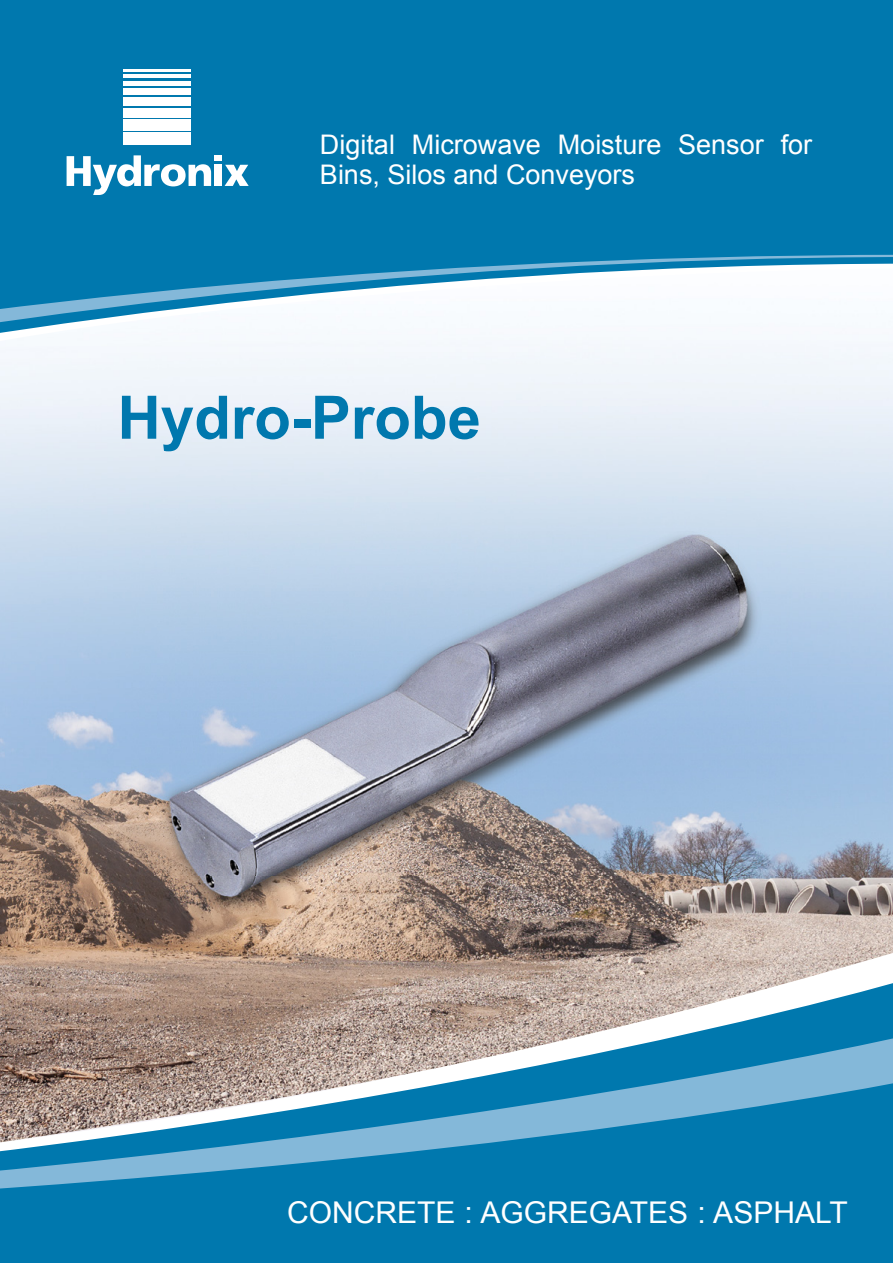
<style>
.page{position:relative;width:893px;height:1263px;background:#fff}
.page>*{position:absolute;margin:0;border:0;box-sizing:border-box;transform-origin:0 0}
.t1{font:700 60px "Arial";color:#0078ae}
.t2{font:30px "Arial";color:#fff}
.t3{font:27px/30px "Arial";color:#fff}
</style>
<div class="page">
<svg style="left:0;top:1142px;width:893px;height:121px;background:#0b7db1"></svg>
<div style="left:0;top:0;width:893px;height:264px;background:#0078ae"></div>
<svg style="left:67px;top:155px;width:182px;height:40px"></svg>
<hr style="left:123px;top:69px;width:68px;height:2px;background:#fff">
<hr style="left:123px;top:74px;width:68px;height:4px;background:#fff">
<div style="left:123px;top:81px;width:68px;height:5px;background:#fff"></div>
<div style="left:123px;top:88px;width:68px;height:7px;background:#fff"></div>
<div style="left:123px;top:97px;width:68px;height:9px;background:#fff"></div>
<div style="left:123px;top:108px;width:68px;height:9px;background:#fff"></div>
<div style="left:123px;top:119px;width:68px;height:12px;background:#fff"></div>
<div style="left:123px;top:132px;width:68px;height:13px;background:#fff"></div>
<img style="left:0;top:268px;width:893px;height:874px">
<img style="left:134px;top:508px;width:658px;height:421px">
<p class="t3" style="left:320px;top:130px;width:494px">Digital Microwave Moisture Sensor for<br>Bins, Silos and Conveyors</p>
<h1 class="t1" style="left:118px;top:378px;width:365px">Hydro-Probe</h1>
<p class="t2" style="left:287px;top:1192px;width:562px">CONCRETE : AGGREGATES : ASPHALT</p>
</div>
